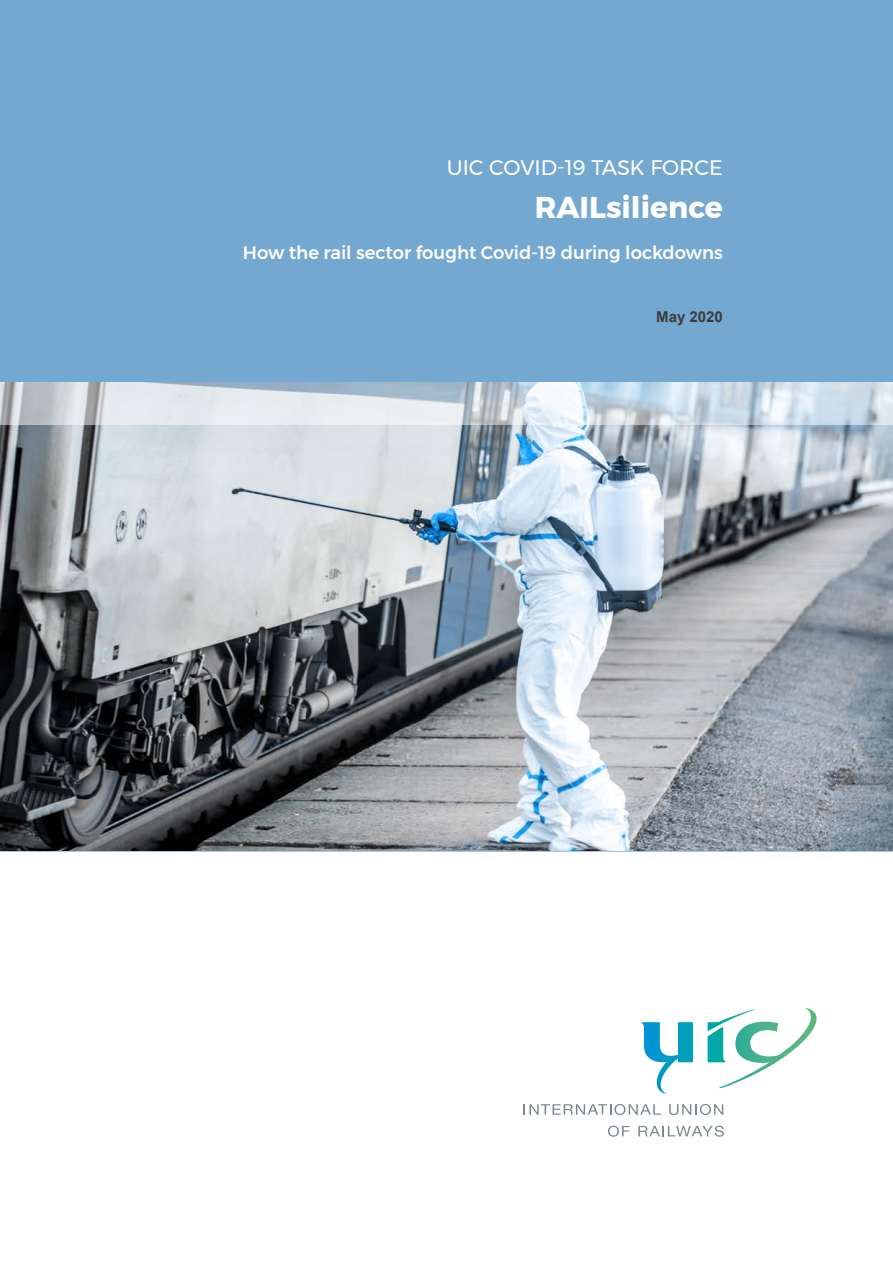
<style>
.page{position:relative;width:893px;height:1263px;background:#fff}
.page>*{position:absolute;margin:0;border:0;box-sizing:border-box;transform-origin:0 0}
.t1{font:700 30px "Montserrat";color:#fff}
.t2{font:21px "Montserrat";color:#fff}
.t3{font:500 18px "Montserrat";color:#fff}
.t4{font:700 15px "Arial";color:#3c3c3b}
</style>
<div class="page">
<div style="left:0;top:0;width:893px;height:425px;background:#74a8d1"></div>
<svg style="left:0;top:425px;width:893px;height:426px;background:#949ba2"></svg>
<svg style="left:524px;top:1104px;width:137px;height:11px"></svg>
<svg style="left:669px;top:1104px;width:54px;height:11px"></svg>
<svg style="left:608px;top:1126px;width:22px;height:10px"></svg>
<svg style="left:638px;top:1126px;width:86px;height:10px"></svg>
<svg style="left:708px;top:1008px;width:109px;height:80px"></svg>
<svg style="left:642px;top:1022px;width:51px;height:72px"></svg>
<svg style="left:0;top:383px;width:893px;height:42px;background:#d1dbe2"></svg>
<p class="t2" style="left:447px;top:152px;width:278px">UIC COVID-19 TASK FORCE</p>
<h1 class="t1" style="left:535px;top:183px;width:190px">RAILsilience</h1>
<p class="t3" style="left:243px;top:238px;width:481px">How the rail sector fought Covid-19 during lockdowns</p>
<p class="t4" style="left:656px;top:306px;width:68px">May 2020</p>
</div>
